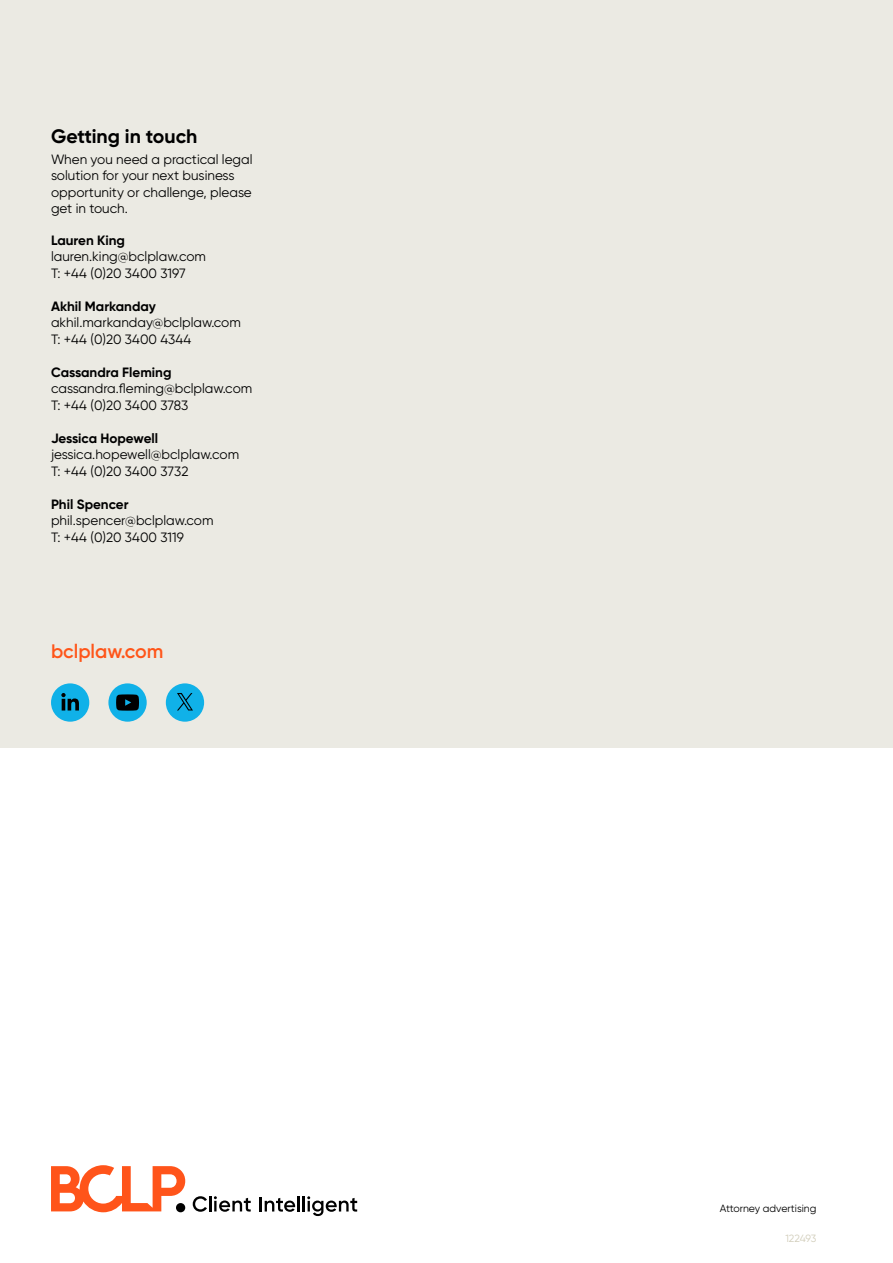
<style>
.page{position:relative;width:893px;height:1263px;background:#fff}
.page>*{position:absolute;margin:0;border:0;box-sizing:border-box;transform-origin:0 0}
.t1{font:700 19.5px "Gilroy";color:#000}
.t2{font:600 19.5px "Gilroy";color:#ff5519}
.t3{font:13.5px/16.5px "Gilroy";color:#000}
.t4{font:700 13.5px "Gilroy";color:#000}
.t5{font:10.5px "Gilroy";color:#000}
.t6{font:10.5px "Gilroy";letter-spacing:-.02em;color:#d1cdba}
</style>
<div class="page">
<div style="left:0;top:0;width:893px;height:747px;background:#ebeae3"></div>
<div style="left:51px;top:683px;width:38px;height:39px;background:#10b1e8;border-radius:50%"></div>
<svg style="left:61px;top:693px;width:18px;height:17px"></svg>
<div style="left:108px;top:683px;width:39px;height:39px;background:#10b1e8;border-radius:50%"></div>
<svg style="left:116px;top:694px;width:23px;height:17px"></svg>
<div style="left:166px;top:683px;width:38px;height:39px;background:#10b1e8;border-radius:50%"></div>
<svg style="left:177px;top:693px;width:16px;height:17px"></svg>
<svg style="left:51px;top:1165px;width:134px;height:47px"></svg>
<svg style="left:193px;top:1196px;width:58px;height:16px"></svg>
<hr style="left:259px;top:1196px;width:3px;height:15px;background:#000">
<svg style="left:265px;top:1198px;width:30px;height:14px"></svg>
<hr style="left:297px;top:1196px;width:3px;height:15px;background:#000">
<hr style="left:302px;top:1196px;width:3px;height:15px;background:#000">
<svg style="left:307px;top:1196px;width:50px;height:20px"></svg>
<h1 class="t1" style="left:51px;top:124px;width:148px">Getting in touch</h1>
<p class="t3" style="left:51px;top:151px;width:203px">When you need a practical legal solution for your next business opportunity or challenge, please get in touch.</p>
<p class="t4" style="left:51px;top:231px;width:76px">Lauren King</p>
<p class="t3" style="left:51px;top:248px;width:157px">lauren.king@bclplaw.com<br>T: +44 (0)20 3400 3197</p>
<p class="t4" style="left:51px;top:297px;width:107px">Akhil Markanday</p>
<p class="t3" style="left:51px;top:314px;width:191px">akhil.markanday@bclplaw.com<br>T: +44 (0)20 3400 4344</p>
<p class="t4" style="left:51px;top:363px;width:122px">Cassandra Fleming</p>
<p class="t3" style="left:51px;top:380px;width:203px">cassandra.fleming@bclplaw.com<br>T: +44 (0)20 3400 3783</p>
<p class="t4" style="left:51px;top:429px;width:109px">Jessica Hopewell</p>
<p class="t3" style="left:51px;top:446px;width:190px">jessica.hopewell@bclplaw.com<br>T: +44 (0)20 3400 3732</p>
<p class="t4" style="left:51px;top:495px;width:79px">Phil Spencer</p>
<p class="t3" style="left:51px;top:512px;width:164px">phil.spencer@bclplaw.com<br>T: +44 (0)20 3400 3119</p>
<h1 class="t2" style="left:51px;top:639px;width:114px">bclplaw.com</h1>
<p class="t5" style="left:720px;top:1202px;width:98px">Attorney advertising</p>
<p class="t6" style="left:785px;top:1231px;width:33px">122493</p>
</div>
